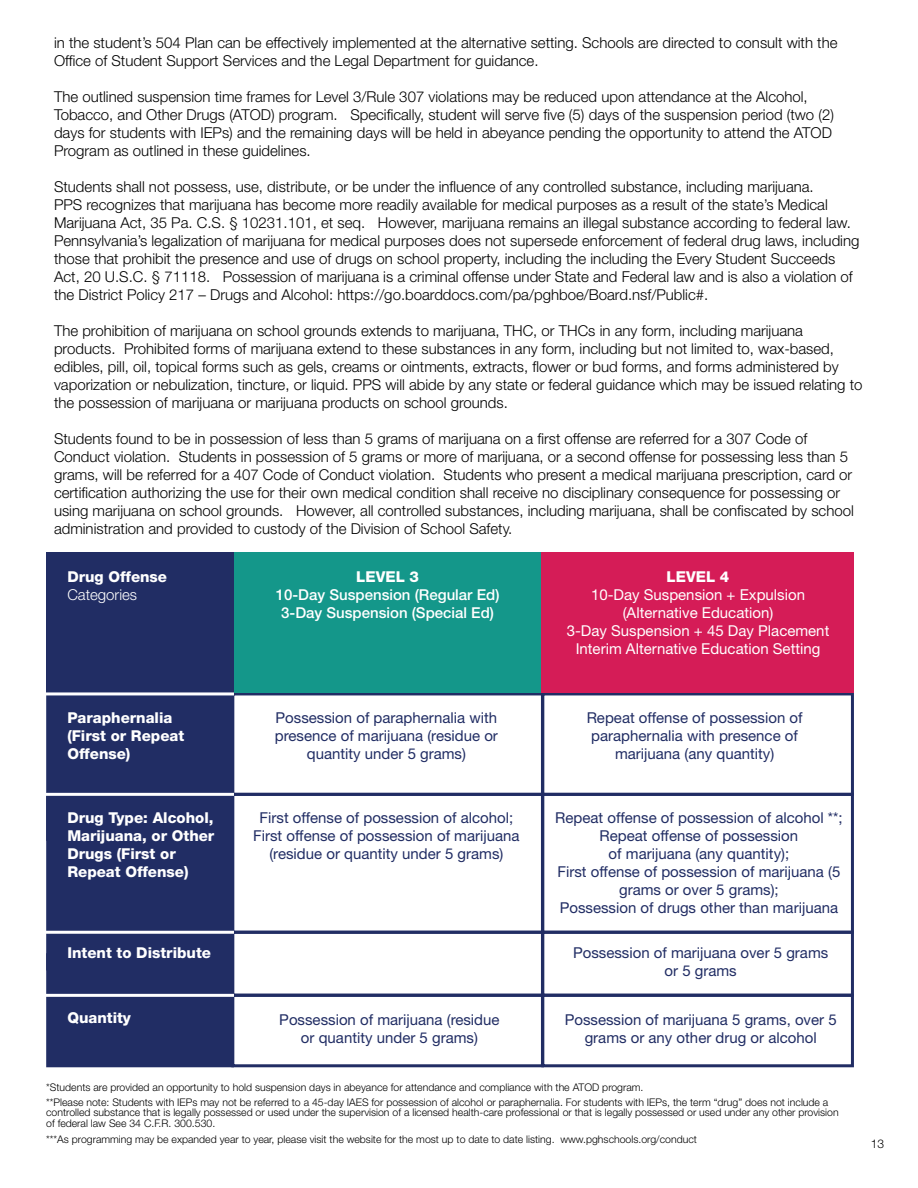
<style>
.page{position:relative;width:918px;height:1188px;background:#fff}
.page>*{position:absolute;margin:0;border:0;box-sizing:border-box;transform-origin:0 0}
.t1{font:300 15px/18px "Helvetica Neue LT Std";color:#000}
.t2{font:15px/18px "Helvetica Neue LT Std";color:#212d64;text-align:center}
.t3{font:800 15px/18px "Helvetica Neue LT Std";color:#fff}
.t4{font:15px/18px "Helvetica Neue LT Std";color:#fff;text-align:center}
.t5{font:500 15px/18px "Helvetica Neue LT Std";color:#fff;text-align:center}
.t6{font:300 15px "Helvetica Neue LT Std";color:#fff}
.t7{font:300 12px "Helvetica Neue LT Std";color:#000}
.t8{font:300 10.5px/15px "Helvetica Neue LT Std";color:#000}
</style>
<div class="page">
<div style="left:46px;top:692px;width:188px;height:149px;background:#212d64;border:3px solid #212d64"></div>
<div style="left:231px;top:692px;width:313px;height:104px;border:3px solid #212d64"></div>
<div style="left:541px;top:692px;width:313px;height:104px;border:3px solid #212d64"></div>
<div style="left:46px;top:552px;width:188px;height:140px;background:#212d64"></div>
<div style="left:234px;top:552px;width:307px;height:140px;background:#14978a"></div>
<div style="left:541px;top:552px;width:313px;height:140px;background:#d51c57"></div>
<hr style="left:44px;top:692px;width:190px;height:3px;background:#fff">
<div style="left:46px;top:793px;width:188px;height:177px;background:#212d64;border:3px solid #212d64"></div>
<div style="left:231px;top:793px;width:313px;height:141px;border:3px solid #212d64"></div>
<div style="left:541px;top:793px;width:313px;height:141px;border:3px solid #212d64"></div>
<div style="left:46px;top:953px;width:188px;height:114px;background:#212d64"></div>
<div style="left:231px;top:931px;width:313px;height:66px;border:3px solid #212d64"></div>
<div style="left:541px;top:931px;width:313px;height:66px;border:3px solid #212d64"></div>
<div style="left:231px;top:994px;width:313px;height:73px;border:3px solid #212d64"></div>
<div style="left:541px;top:994px;width:313px;height:73px;border:3px solid #212d64"></div>
<hr style="left:44px;top:931px;width:190px;height:3px;background:#fff">
<hr style="left:44px;top:994px;width:190px;height:3px;background:#fff">
<hr style="left:44px;top:793px;width:190px;height:3px;background:#fff">
<p class="t1" style="left:54px;top:34px;width:785px">in the student’s 504 Plan can be effectively implemented at the alternative setting. Schools are directed to consult with the<br>Office of Student Support Services and the Legal Department for guidance.</p>
<p class="t1" style="left:54px;top:88px;width:782px">The outlined suspension time frames for Level 3/Rule 307 violations may be reduced upon attendance at the Alcohol, Tobacco, and Other Drugs (ATOD) program. Specifically, student will serve five (5) days of the suspension period (two (2) days for students with IEPs) and the remaining days will be held in abeyance pending the opportunity to attend the ATOD Program as outlined in these guidelines.</p>
<p class="t1" style="left:54px;top:178px;width:807px">Students shall not possess, use, distribute, or be under the influence of any controlled substance, including marijuana.<br>PPS recognizes that marijuana has become more readily available for medical purposes as a result of the state’s Medical Marijuana Act, 35 Pa. C.S. § 10231.101, et seq. However, marijuana remains an illegal substance according to federal law.<br>Pennsylvania’s legalization of marijuana for medical purposes does not supersede enforcement of federal drug laws, including those that prohibit the presence and use of drugs on school property, including the including the Every Student Succeeds Act, 20 U.S.C. § 71118. Possession of marijuana is a criminal offense under State and Federal law and is also a violation of the District Policy 217 – Drugs and Alcohol: https://go.boarddocs.com/pa/pghboe/Board.nsf/Public#.</p>
<p class="t1" style="left:54px;top:322px;width:810px">The prohibition of marijuana on school grounds extends to marijuana, THC, or THCs in any form, including marijuana products. Prohibited forms of marijuana extend to these substances in any form, including but not limited to, wax-based, edibles, pill, oil, topical forms such as gels, creams or ointments, extracts, flower or bud forms, and forms administered by vaporization or nebulization, tincture, or liquid. PPS will abide by any state or federal guidance which may be issued relating to the possession of marijuana or marijuana products on school grounds.</p>
<p class="t1" style="left:54px;top:430px;width:801px">Students found to be in possession of less than 5 grams of marijuana on a first offense are referred for a 307 Code of Conduct violation. Students in possession of 5 grams or more of marijuana, or a second offense for possessing less than 5 grams, will be referred for a 407 Code of Conduct violation. Students who present a medical marijuana prescription, card or certification authorizing the use for their own medical condition shall receive no disciplinary consequence for possessing or using marijuana on school grounds. However, all controlled substances, including marijuana, shall be confiscated by school administration and provided to custody of the Division of School Safety.</p>
<p class="t3" style="left:67px;top:567px;width:101px">Drug Offense</p>
<p class="t6" style="left:67px;top:585px;width:71px">Categories</p>
<p class="t3" style="left:356px;top:567px;width:64px">LEVEL 3</p>
<p class="t5" style="left:276px;top:585px;width:225px">10-Day Suspension (Regular Ed)<br>3-Day Suspension (Special Ed)</p>
<p class="t3" style="left:667px;top:567px;width:64px">LEVEL 4</p>
<p class="t4" style="left:567px;top:585px;width:264px">10-Day Suspension + Expulsion (Alternative Education)<br>3-Day Suspension + 45 Day Placement Interim Alternative Education Setting</p>
<p class="t3" style="left:67px;top:708px;width:118px">Paraphernalia (First or Repeat<br>Offense)</p>
<p class="t2" style="left:275px;top:708px;width:225px">Possession of paraphernalia with presence of marijuana (residue or quantity under 5 grams)</p>
<p class="t2" style="left:587px;top:708px;width:217px">Repeat offense of possession of paraphernalia with presence of marijuana (any quantity)</p>
<p class="t3" style="left:67px;top:809px;width:148px">Drug Type: Alcohol,<br>Marijuana, or Other<br>Drugs (First or<br>Repeat Offense)</p>
<p class="t2" style="left:253px;top:809px;width:268px">First offense of possession of alcohol;<br>First offense of possession of marijuana (residue or quantity under 5 grams)</p>
<p class="t2" style="left:555px;top:808px;width:289px">Repeat offense of possession of alcohol **; Repeat offense of possession<br>of marijuana (any quantity);<br>First offense of possession of marijuana (5 grams or over 5 grams);<br>Possession of drugs other than marijuana</p>
<p class="t3" style="left:67px;top:944px;width:145px">Intent to Distribute</p>
<p class="t2" style="left:573px;top:943px;width:257px">Possession of marijuana over 5 grams or 5 grams</p>
<p class="t3" style="left:67px;top:1008px;width:65px">Quantity</p>
<p class="t2" style="left:279px;top:1011px;width:222px">Possession of marijuana (residue or quantity under 5 grams)</p>
<p class="t2" style="left:565px;top:1011px;width:273px">Possession of marijuana 5 grams, over 5 grams or any other drug or alcohol</p>
<p class="t8" style="left:46px;top:1079px;width:784px">*Students are provided an opportunity to hold suspension days in abeyance for attendance and compliance with the ATOD program.<br>**Please note: Students with IEPs may not be referred to a 45-day IAES for possession of alcohol or paraphernalia. For students with IEPs, the term “drug” does not include a</p>
<p class="t8" style="left:46px;top:1107px;width:794px;line-height:10.5px">controlled substance that is legally possessed or used under the supervision of a licensed health-care professional or that is legally possessed or used under any other provision of federal law See 34 C.F.R. 300.530.</p>
<p class="t8" style="left:46px;top:1132px;width:652px">***As programming may be expanded year to year, please visit the website for the most up to date to date listing. www.pghschools.org/conduct</p>
<p class="t7" style="left:871px;top:1136px;width:15px">13</p>
</div>
